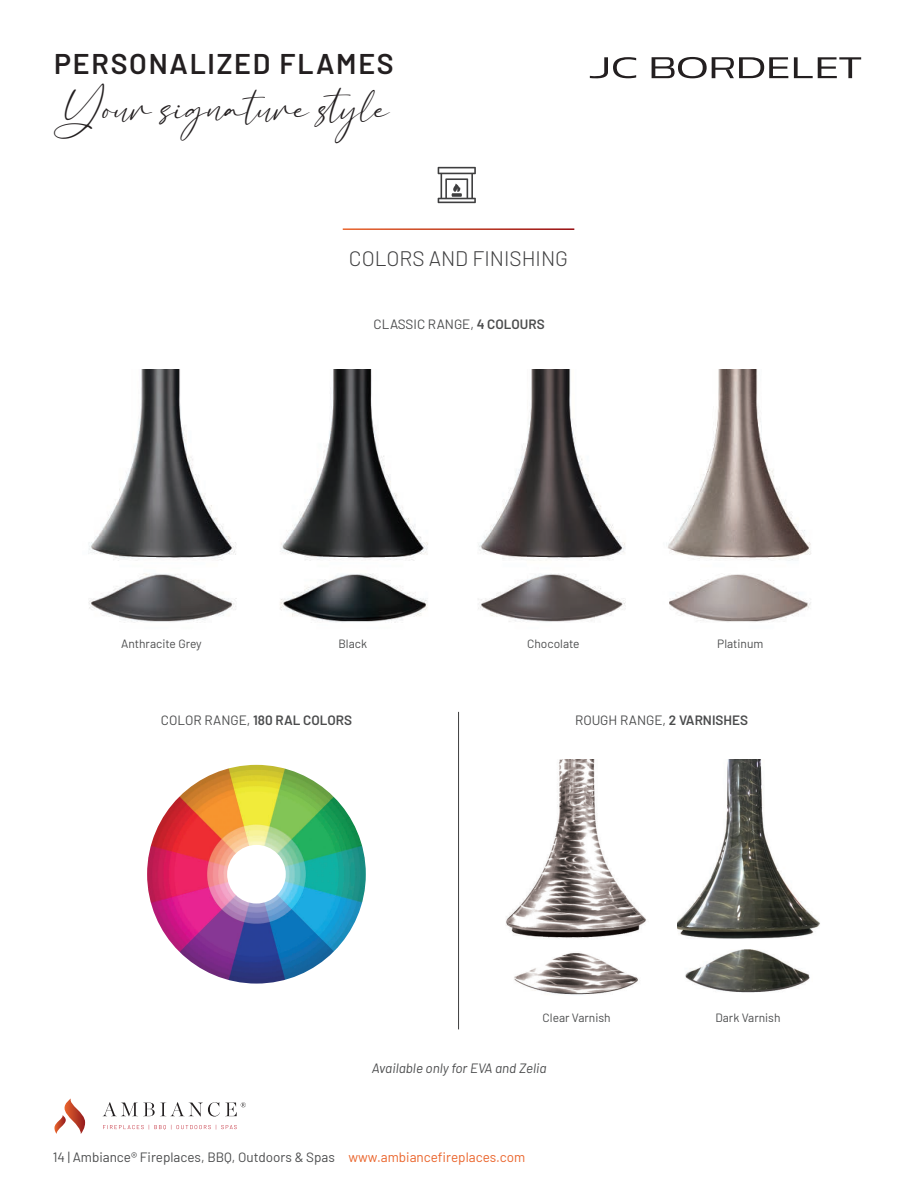
<style>
.page{position:relative;width:918px;height:1188px;background:#fff}
.page>*{position:absolute;margin:0;border:0;box-sizing:border-box;transform-origin:0 0}
.t1{font:43.5px "Bacalisties";color:#231f20}
.t2{font:600 28.5px "Barlow";letter-spacing:.06em;color:#231f20}
.t3{font:300 21px "Barlow";color:#3e3e3f}
.t4{font:13.5px "Barlow";color:#4b4c4d}
.t5{font:italic 13.5px "Barlow";color:#4b4c4d}
.t6{font:600 13.5px "Barlow";color:#4b4c4d}
.t7{font:12px "Barlow";color:#4b4c4d}
.s1{font-weight:600}
.s2{font-weight:400}
.s3{color:#ea642b}
</style>
<div class="page">
<svg style="left:438px;top:167px;width:38px;height:36px"></svg>
<img style="left:88px;top:369px;width:723px;height:254px">
<img style="left:506px;top:759px;width:140px;height:180px">
<img style="left:514px;top:953px;width:124px;height:42px">
<img style="left:677px;top:759px;width:143px;height:180px">
<img style="left:685px;top:950px;width:125px;height:43px">
<img style="left:147px;top:765px;width:219px;height:219px;border-radius:109px">
<div style="left:227px;top:845px;width:59px;height:59px;background:#fff;border-radius:50%"></div>
<hr style="left:458px;top:712px;width:1px;height:317px;background:#3e3e3f">
<svg style="left:590px;top:57px;width:46px;height:22px"></svg>
<svg style="left:794px;top:57px;width:67px;height:21px"></svg>
<svg style="left:652px;top:57px;width:136px;height:21px"></svg>
<svg style="left:54px;top:1098px;width:31px;height:36px"></svg>
<svg style="left:103px;top:1102px;width:143px;height:15px"></svg>
<svg style="left:103px;top:1125px;width:134px;height:5px"></svg>
<h2 class="t2" style="left:54px;top:43px;width:341px">PERSONALIZED FLAMES</h2>
<h1 class="t1" style="left:54px;top:72px;width:337px">Your signature style</h1>
<h3 class="t3" style="left:349px;top:244px;width:221px">COLORS AND FINISHING</h3>
<p class="t4" style="left:374px;top:314px;width:173px">CLASSIC RANGE, <span class="s1">4 COLOURS</span></p>
<p class="t7" style="left:121px;top:635px;width:82px">Anthracite Grey</p>
<p class="t7" style="left:338px;top:635px;width:30px">Black</p>
<p class="t7" style="left:527px;top:635px;width:54px">Chocolate</p>
<p class="t7" style="left:717px;top:635px;width:48px">Platinum</p>
<p class="t6" style="left:161px;top:711px;width:193px"><span class="s2">COLOR RANGE,</span> 180 RAL COLORS</p>
<p class="t4" style="left:575px;top:711px;width:175px">ROUGH RANGE, <span class="s1">2 VARNISHES</span></p>
<p class="t7" style="left:543px;top:1009px;width:70px">Clear Varnish</p>
<p class="t7" style="left:716px;top:1009px;width:67px">Dark Varnish</p>
<p class="t5" style="left:372px;top:1058px;width:176px">Available only for EVA and Zelia</p>
<p class="t4" style="left:53px;top:1147px;width:474px">14 | Ambiance® Fireplaces, BBQ, Outdoors &amp; Spas <span class="s3">www.ambiancefireplaces.com</span></p>
</div>
